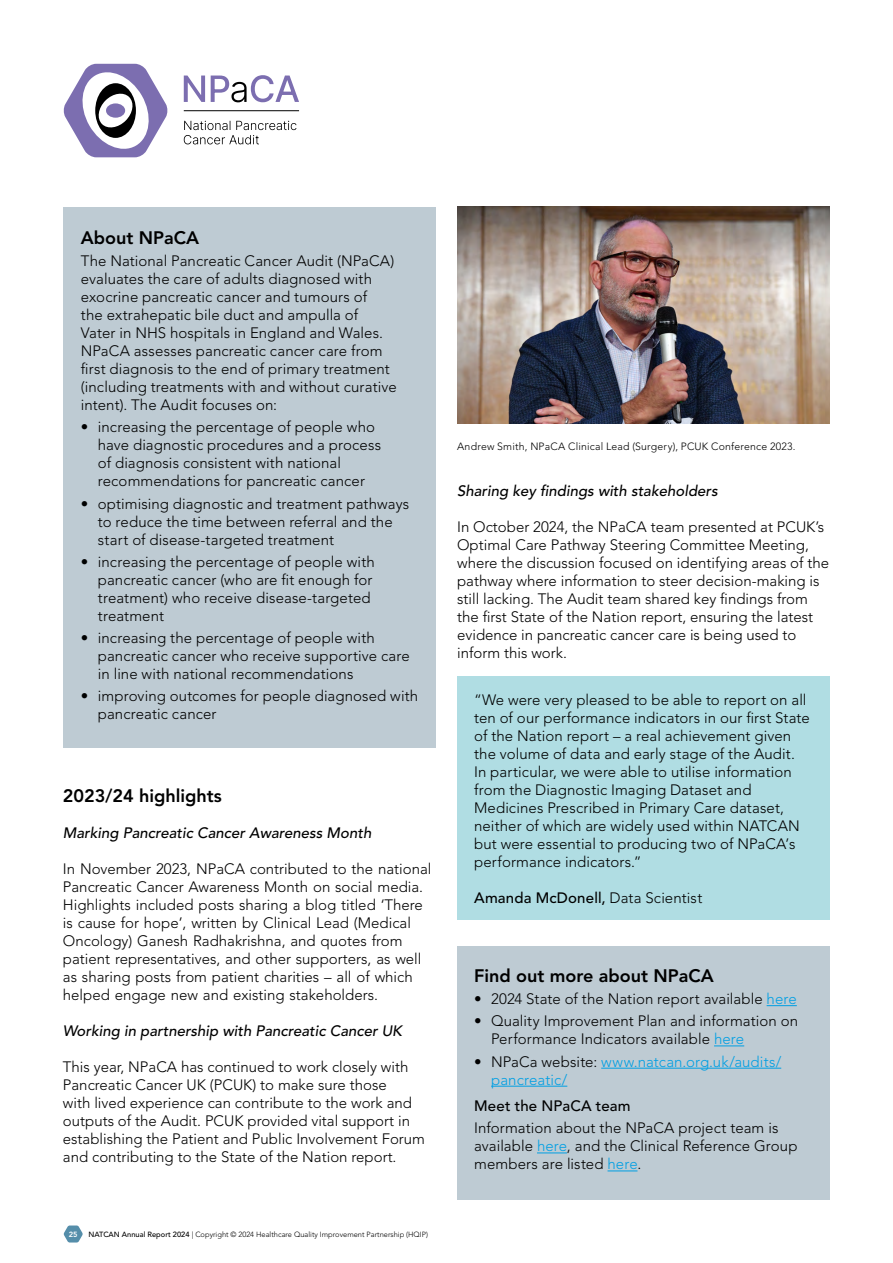
<style>
.page{position:relative;width:893px;height:1263px;background:#fff}
.page>*{position:absolute;margin:0;border:0;box-sizing:border-box;transform-origin:0 0}
.t1{font:800 18px "Avenir LT Pro";color:#000}
.t2{font:300 15px/18px "Avenir LT Pro";color:#000}
.t3{font:italic 500 15px "Avenir LT Pro";color:#000}
.t4{font:300 15px/18px "Avenir LT Pro";letter-spacing:.005em;color:#009fe3}
.t5{font:500 15px "Avenir LT Pro";letter-spacing:.015em;color:#000}
.t6{font:300 10.5px "Avenir LT Pro";letter-spacing:.02em;color:#000}
.t7{font:300 7.5px "Avenir LT Pro";color:#000}
.t8{font:800 7.5px "Avenir LT Pro";color:#fff}
.s1{font-weight:500}
.s2{font-weight:300}
.s3{color:#009fe3}
.s4{color:#000}
</style>
<div class="page">
<svg style="left:64px;top:1225px;width:19px;height:17px"></svg>
<svg style="left:184px;top:121px;width:112px;height:23px"></svg>
<svg style="left:63px;top:64px;width:105px;height:93px"></svg>
<div style="left:106px;top:103px;width:19px;height:15px;background:#7c6eb0;border-radius:50%"></div>
<hr style="left:184px;top:110px;width:115px;height:1px;background:#000">
<svg style="left:184px;top:75px;width:115px;height:27px"></svg>
<div style="left:64px;top:208px;width:372px;height:540px;background:#becbd3"></div>
<div style="left:457px;top:946px;width:372px;height:253px;background:#becbd3"></div>
<hr style="left:767px;top:1005px;width:30px;height:1px;background:#009fe3">
<hr style="left:714px;top:1046px;width:30px;height:1px;background:#009fe3">
<hr style="left:601px;top:1068px;width:180px;height:1px;background:#009fe3">
<hr style="left:491px;top:1086px;width:76px;height:1px;background:#009fe3">
<hr style="left:537px;top:1153px;width:30px;height:1px;background:#009fe3">
<hr style="left:607px;top:1171px;width:30px;height:1px;background:#009fe3">
<div style="left:457px;top:676px;width:372px;height:243px;background:#b0dde3"></div>
<img style="left:457px;top:207px;width:372px;height:217px">
<p class="t1" style="left:81px;top:227px;width:120px">About NPaCA</p>
<p class="t2" style="left:81px;top:252px;width:317px">The National Pancreatic Cancer Audit (NPaCA) evaluates the care of adults diagnosed with exocrine pancreatic cancer and tumours of<br>the extrahepatic bile duct and ampulla of<br>Vater in NHS hospitals in England and Wales.<br>NPaCA assesses pancreatic cancer care from first diagnosis to the end of primary treatment (including treatments with and without curative intent). The Audit focuses on:</p>
<p class="t2" style="left:98px;top:418px;width:285px;text-indent:-17px">• increasing the percentage of people who have diagnostic procedures and a process of diagnosis consistent with national recommendations for pancreatic cancer</p>
<p class="t2" style="left:98px;top:494px;width:313px;text-indent:-17px">• optimising diagnostic and treatment pathways to reduce the time between referral and the start of disease-targeted treatment</p>
<p class="t2" style="left:98px;top:553px;width:278px;text-indent:-17px">• increasing the percentage of people with pancreatic cancer (who are fit enough for treatment) who receive disease-targeted treatment</p>
<p class="t2" style="left:98px;top:629px;width:313px;text-indent:-17px">• increasing the percentage of people with pancreatic cancer who receive supportive care in line with national recommendations</p>
<p class="t2" style="left:98px;top:687px;width:322px;text-indent:-17px">• improving outcomes for people diagnosed with pancreatic cancer</p>
<p class="t1" style="left:63px;top:785px;width:160px">2023/24 highlights</p>
<p class="t3" style="left:63px;top:824px;width:310px">Marking Pancreatic Cancer Awareness Month</p>
<p class="t2" style="left:63px;top:860px;width:370px">In November 2023, NPaCA contributed to the national Pancreatic Cancer Awareness Month on social media.<br>Highlights included posts sharing a blog titled ‘There is cause for hope’, written by Clinical Lead (Medical Oncology) Ganesh Radhakrishna, and quotes from patient representatives, and other supporters, as well as sharing posts from patient charities – all of which helped engage new and existing stakeholders.</p>
<p class="t3" style="left:63px;top:1022px;width:341px">Working in partnership with Pancreatic Cancer UK</p>
<p class="t2" style="left:63px;top:1058px;width:364px">This year, NPaCA has continued to work closely with Pancreatic Cancer UK (PCUK) to make sure those<br>with lived experience can contribute to the work and outputs of the Audit. PCUK provided vital support in establishing the Patient and Public Involvement Forum and contributing to the State of the Nation report.</p>
<p class="t8" style="left:69px;top:1230px;width:10px">25</p>
<p class="t7" style="left:89px;top:1230px;width:341px"><span class="s1">NATCAN Annual Report 2024</span> | Copyright © 2024 Healthcare Quality Improvement Partnership (HQIP)</p>
<p class="t6" style="left:457px;top:440px;width:340px">Andrew Smith, NPaCA Clinical Lead (Surgery), PCUK Conference 2023.</p>
<p class="t3" style="left:457px;top:482px;width:262px">Sharing key findings with stakeholders</p>
<p class="t2" style="left:457px;top:518px;width:374px">In October 2024, the NPaCA team presented at PCUK’s Optimal Care Pathway Steering Committee Meeting, where the discussion focused on identifying areas of the pathway where information to steer decision-making is still lacking. The Audit team shared key findings from the first State of the Nation report, ensuring the latest evidence in pancreatic cancer care is being used to inform this work.</p>
<p class="t2" style="left:474px;top:690px;width:337px">“We were very pleased to be able to report on all ten of our performance indicators in our first State of the Nation report – a real achievement given the volume of data and early stage of the Audit.<br>In particular, we were able to utilise information from the Diagnostic Imaging Dataset and Medicines Prescribed in Primary Care dataset, neither of which are widely used within NATCAN but were essential to producing two of NPaCA’s performance indicators.”</p>
<p class="t5" style="left:474px;top:888px;width:230px">Amanda McDonell, <span class="s2">Data Scientist</span></p>
<p class="t1" style="left:474px;top:965px;width:241px">Find out more about NPaCA</p>
<p class="t2" style="left:474px;top:990px;width:324px">• 2024 State of the Nation report available <span class="s3">here</span></p>
<p class="t2" style="left:491px;top:1012px;width:308px;text-indent:-17px">• Quality Improvement Plan and information on<br>Performance Indicators available <span class="s3">here</span></p>
<p class="t4" style="left:491px;top:1052px;width:292px;text-indent:-17px"><span class="s4">• NPaCa website:</span> www.natcan.org.uk/audits/ pancreatic/</p>
<p class="t5" style="left:474px;top:1097px;width:158px">Meet the NPaCA team</p>
<p class="t2" style="left:474px;top:1119px;width:325px">Information about the NPaCA project team is available <span class="s3">here</span>, and the Clinical Reference Group members are listed <span class="s3">here</span>.</p>
</div>
